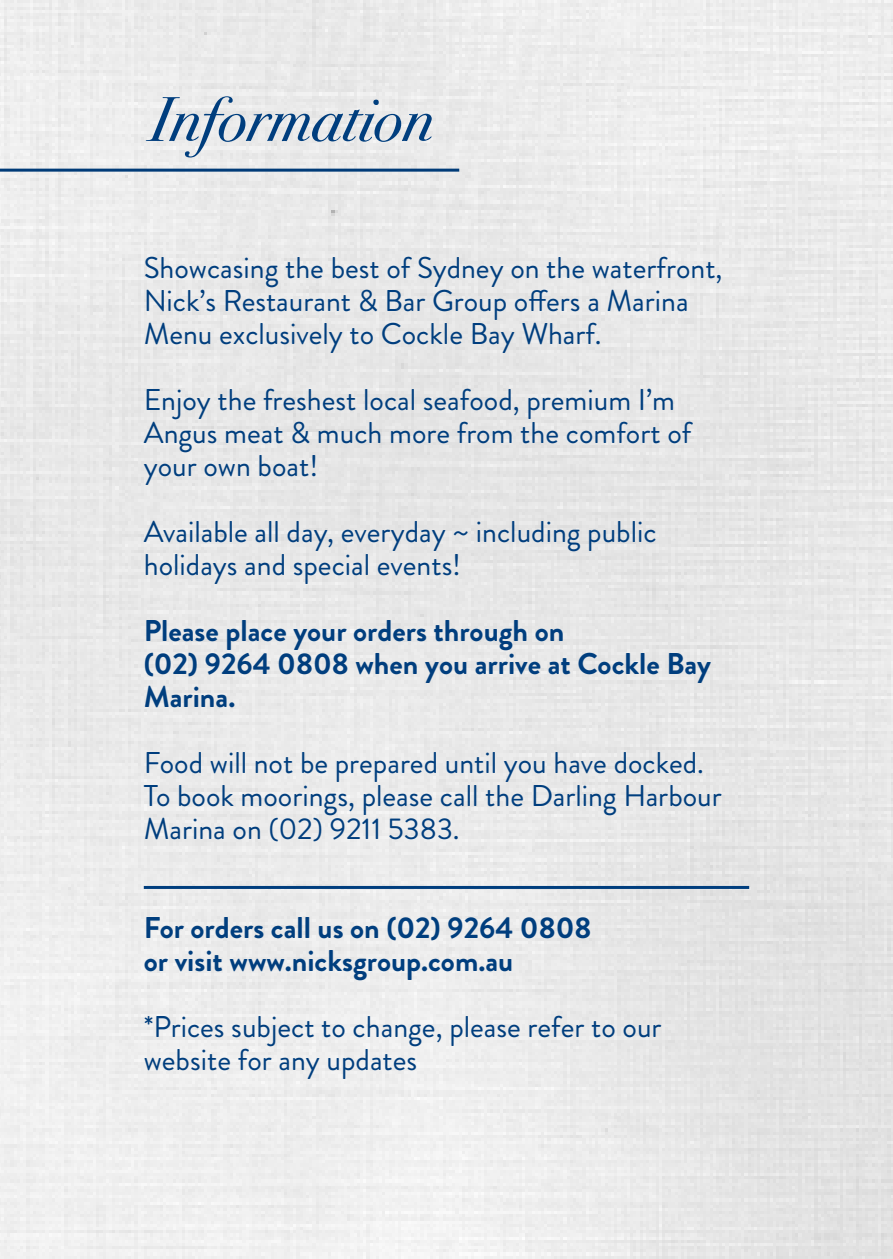
<style>
.page{position:relative;width:893px;height:1259px;background:#fff}
.page>*{position:absolute;margin:0;border:0;box-sizing:border-box;transform-origin:0 0}
.t1{font:italic 63px "Bodoni Svty Two ITCTT";color:#003e7e}
.t2{font:30px/33px "Brandon Grotesque";color:#003e7e}
.t3{font:700 30px/33px "Brandon Grotesque";color:#003e7e}
</style>
<div class="page">
<img style="left:0;top:0;width:893px;height:1259px">
<hr style="left:144px;top:886px;width:605px;height:3px;background:#003e7e">
<hr style="left:0;top:169px;width:459px;height:3px;background:#003b78">
<h1 class="t1" style="left:149px;top:65px;width:286px">Information</h1>
<p class="t2" style="left:144px;top:251px;width:580px">Showcasing the best of Sydney on the waterfront,<br>Nick’s Restaurant &amp; Bar Group offers a Marina<br>Menu exclusively to Cockle Bay Wharf.</p>
<p class="t2" style="left:144px;top:383px;width:549px">Enjoy the freshest local seafood, premium I’m<br>Angus meat &amp; much more from the comfort of your own boat!</p>
<p class="t2" style="left:144px;top:515px;width:514px">Available all day, everyday ~ including public holidays and special events!</p>
<p class="t3" style="left:144px;top:614px;width:569px">Please place your orders through on<br>(02) 9264 0808 when you arrive at Cockle Bay<br>Marina.</p>
<p class="t2" style="left:144px;top:746px;width:579px">Food will not be prepared until you have docked.<br>To book moorings, please call the Darling Harbour<br>Marina on (02) 9211 5383.</p>
<p class="t3" style="left:144px;top:911px;width:449px">For orders call us on (02) 9264 0808 or visit www.nicksgroup.com.au</p>
<p class="t2" style="left:144px;top:1010px;width:519px">*Prices subject to change, please refer to our website for any updates</p>
</div>
